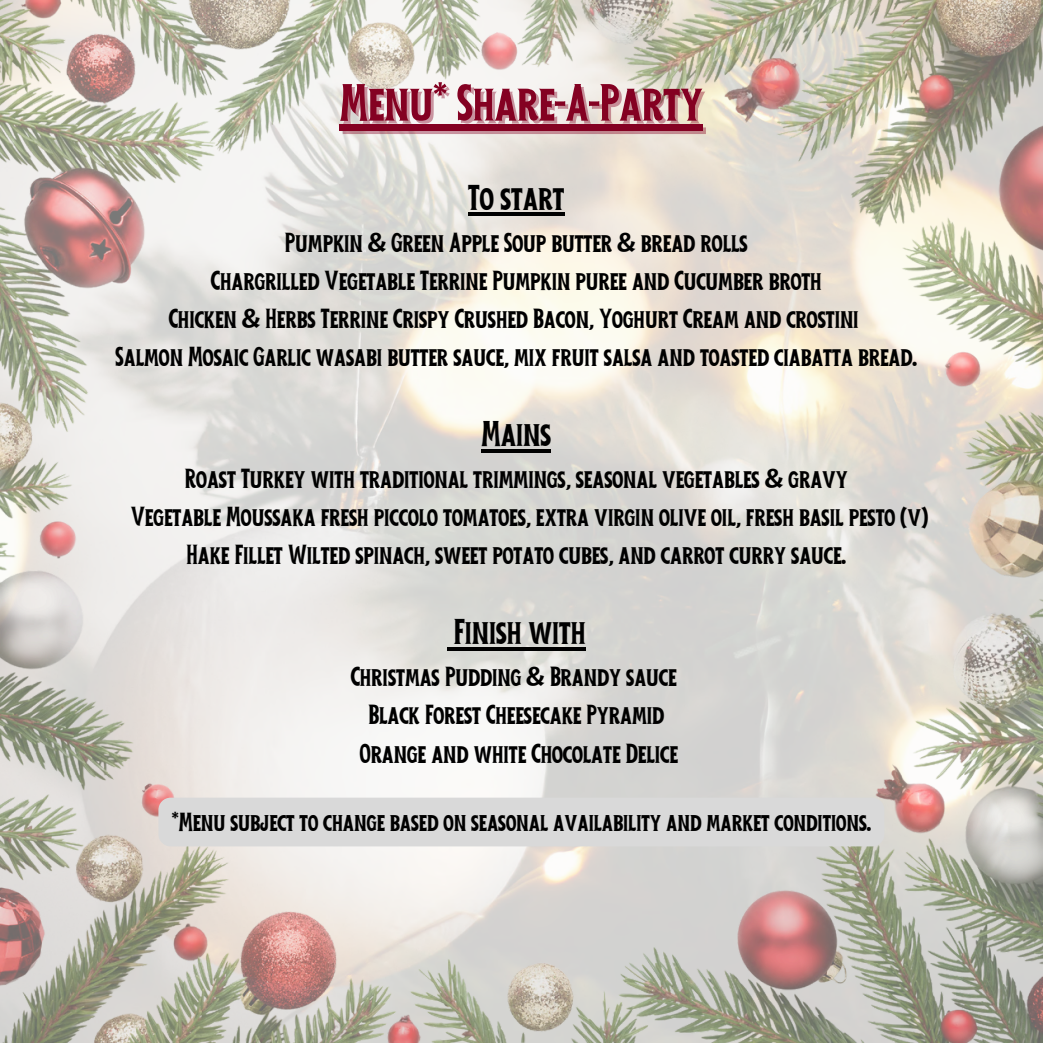
<style>
.page{position:relative;width:1043px;height:1043px;background:#fff}
.page>*{position:absolute;margin:0;border:0;box-sizing:border-box;transform-origin:0 0}
.t1{font:66.5px "Welder Miles";color:#840122}
.t2{font:45.5px "Welder Miles";color:#000}
.t3{font:35px "Welder Miles";color:#000}
.t4{font:33.25px "Welder Miles";color:#000}
</style>
<div class="page">
<img style="left:0;top:0;width:1042px;height:1042px">
<div style="left:340px;top:125px;width:362px;height:6px;background:#840122"></div>
<hr style="left:468px;top:212px;width:96px;height:4px;background:#000">
<svg style="left:481px;top:448px;width:70px;height:4px"></svg>
<svg style="left:447px;top:646px;width:7px;height:4px"></svg>
<svg style="left:454px;top:646px;width:131px;height:4px"></svg>
<div style="left:158px;top:797px;width:726px;height:49px;background:#d9d9d9;border-radius:12px"></div>
<p class="t1" style="left:340px;top:68px;width:364px">Menu* Share-A-Party</p>
<h1 class="t2" style="left:468px;top:173px;width:98px">Tostart</h1>
<p class="t3" style="left:285px;top:224px;width:464px">Pumpkin &amp; GreenApple Soupbutter &amp; breadrolls</p>
<p class="t3" style="left:211px;top:262px;width:612px">Chargrilled Vegetable Terrine PumpkinpureeandCucumberbroth</p>
<p class="t3" style="left:169px;top:300px;width:691px">Chicken &amp; Herbs Terrine CrispyCrushedBacon,Yoghurt Cream andcrostini</p>
<p class="t3" style="left:116px;top:338px;width:802px">Salmon MosaicGarlic wasabibuttersauce, mixfruit salsaandtoastedciabattabread.</p>
<p class="t2" style="left:481px;top:410px;width:71px">Mains</p>
<p class="t3" style="left:185px;top:460px;width:664px">Roast Turkey withtraditional trimmings, seasonalvegetables &amp; gravy</p>
<p class="t3" style="left:131px;top:498px;width:798px">Vegetable Moussakafreshpiccolotomatoes, extravirginoliveoil, freshbasil pesto(v)</p>
<p class="t3" style="left:186px;top:536px;width:661px">Hake Fillet Wiltedspinach, sweet potatocubes,andcarrot currysauce.</p>
<p class="t2" style="left:454px;top:608px;width:133px">Finish with</p>
<p class="t3" style="left:350px;top:658px;width:327px">Christmas Pudding &amp; Brandysauce</p>
<p class="t3" style="left:368px;top:696px;width:297px">BlackForest Cheesecake Pyramid</p>
<p class="t3" style="left:360px;top:734px;width:319px">Orangeand white ChocolateDelice</p>
<p class="t4" style="left:172px;top:804px;width:700px">*Menusubject tochangebasedonseasonalavailabilityand market conditions.</p>
</div>
